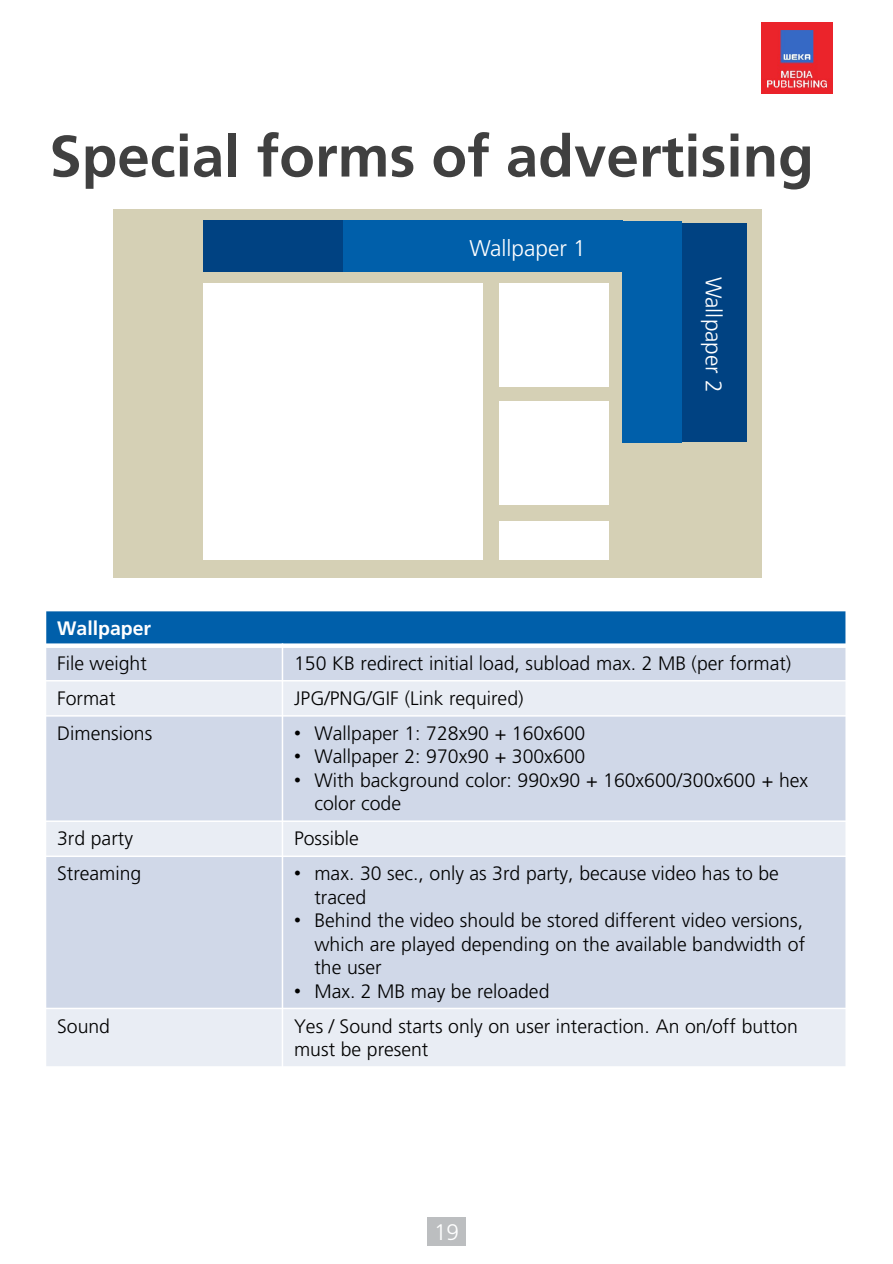
<style>
.page{position:relative;width:893px;height:1264px;background:#fff}
.page>*{position:absolute;margin:0;border:0;box-sizing:border-box;transform-origin:0 0}
.t1{font:700 58.35px "Frutiger LT Std";color:#404040}
.t2{font:300 22.65px "Frutiger LT Std";color:#fff}
.t3{font:300 22.5px "Frutiger LT Std";color:#fff}
.t4{font:300 19.5px/23.4px "Frutiger LT Std";color:#000}
.t5{font:700 19.5px "Frutiger LT Std";color:#fff}
.s1{font-family:"Arial";font-weight:400}
</style>
<div class="page">
<div style="left:427px;top:1217px;width:39px;height:28px;background:#bcbec0"></div>
<img style="left:761px;top:23px;width:71px;height:70px">
<div style="left:113px;top:209px;width:648px;height:369px;background:#d5d0b5"></div>
<div style="left:203px;top:220px;width:419px;height:52px;background:#004282"></div>
<div style="left:622px;top:223px;width:124px;height:219px;background:#004282"></div>
<div style="left:45px;top:610px;width:801px;height:35px;background:#005faa"></div>
<div style="left:45px;top:645px;width:237px;height:35px;background:#d0d8e8"></div>
<div style="left:282px;top:645px;width:564px;height:35px;background:#d0d8e8"></div>
<div style="left:45px;top:680px;width:237px;height:35px;background:#e9edf4"></div>
<div style="left:282px;top:680px;width:564px;height:35px;background:#e9edf4"></div>
<div style="left:45px;top:715px;width:237px;height:106px;background:#d0d8e8"></div>
<div style="left:282px;top:715px;width:564px;height:106px;background:#d0d8e8"></div>
<div style="left:45px;top:821px;width:237px;height:35px;background:#e9edf4"></div>
<div style="left:282px;top:821px;width:564px;height:35px;background:#e9edf4"></div>
<div style="left:45px;top:856px;width:237px;height:152px;background:#d0d8e8"></div>
<div style="left:282px;top:856px;width:564px;height:152px;background:#d0d8e8"></div>
<div style="left:45px;top:1008px;width:237px;height:58px;background:#e9edf4"></div>
<div style="left:282px;top:1008px;width:564px;height:58px;background:#e9edf4"></div>
<hr style="left:282px;top:643px;width:1px;height:424px;background:#fff">
<svg style="left:46px;top:643px;width:799px;height:4px;background:#e2edf5"></svg>
<hr style="left:45px;top:680px;width:801px;height:1px;background:#fff">
<hr style="left:45px;top:715px;width:801px;height:1px;background:#fff">
<hr style="left:45px;top:820px;width:801px;height:1px;background:#fff">
<hr style="left:45px;top:855px;width:801px;height:1px;background:#fff">
<hr style="left:45px;top:1007px;width:801px;height:1px;background:#fff">
<hr style="left:45px;top:609px;width:1px;height:458px;background:#fff">
<hr style="left:845px;top:609px;width:1px;height:458px;background:#fff">
<hr style="left:45px;top:609px;width:801px;height:2px;background:#fff">
<hr style="left:45px;top:1065px;width:801px;height:2px;background:#fff">
<div style="left:203px;top:283px;width:280px;height:276px;background:#fff"></div>
<div style="left:498px;top:283px;width:110px;height:103px;background:#fff"></div>
<div style="left:498px;top:401px;width:110px;height:103px;background:#fff"></div>
<div style="left:343px;top:221px;width:280px;height:51px;background:#005faa"></div>
<div style="left:622px;top:221px;width:60px;height:221px;background:#005faa"></div>
<div style="left:498px;top:520px;width:110px;height:39px;background:#fff"></div>
<h2 class="t1" style="left:49px;top:122px;width:766px">Special forms of advertising</h2>
<p class="t2" style="left:469px;top:235px;width:117px">Wallpaper 1</p>
<p class="t2" style="left:726px;top:276px;width:117px;rotate:90deg">Wallpaper 2</p>
<p class="t5" style="left:57px;top:616px;width:95px">Wallpaper</p>
<p class="t4" style="left:57px;top:651px;width:91px">File weight</p>
<p class="t4" style="left:294px;top:651px;width:498px">150 KB redirect initial load, subload max. 2 MB (per format)</p>
<p class="t4" style="left:57px;top:686px;width:60px">Format</p>
<p class="t4" style="left:294px;top:686px;width:231px">JPG/PNG/GIF (Link required)</p>
<p class="t4" style="left:57px;top:721px;width:97px">Dimensions</p>
<p class="t4" style="left:294px;top:721px;width:293px"><span class="s1">•</span> Wallpaper 1: 728x90 + 160x600</p>
<p class="t4" style="left:294px;top:745px;width:293px"><span class="s1">•</span> Wallpaper 2: 970x90 + 300x600</p>
<p class="t4" style="left:314px;top:768px;width:495px;text-indent:-20px"><span class="s1">•</span> With background color: 990x90 + 160x600/300x600 + hex color code</p>
<p class="t4" style="left:57px;top:827px;width:77px">3rd party</p>
<p class="t4" style="left:294px;top:827px;width:66px">Possible</p>
<p class="t4" style="left:57px;top:862px;width:86px">Streaming</p>
<p class="t4" style="left:314px;top:862px;width:466px;text-indent:-20px"><span class="s1">•</span> max. 30 sec., only as 3rd party, because video has to be traced</p>
<p class="t4" style="left:314px;top:908px;width:492px;text-align:justify;text-indent:-20px"><span class="s1">•</span> Behind the video should be stored different video versions, which are played depending on the available bandwidth of the user</p>
<p class="t4" style="left:294px;top:979px;width:257px"><span class="s1">•</span> Max. 2 MB may be reloaded</p>
<p class="t4" style="left:57px;top:1014px;width:54px">Sound</p>
<p class="t4" style="left:294px;top:1014px;width:505px">Yes / Sound starts only on user interaction. An on/off button must be present</p>
<p class="t3" style="left:434px;top:1218px;width:26px">19</p>
</div>
